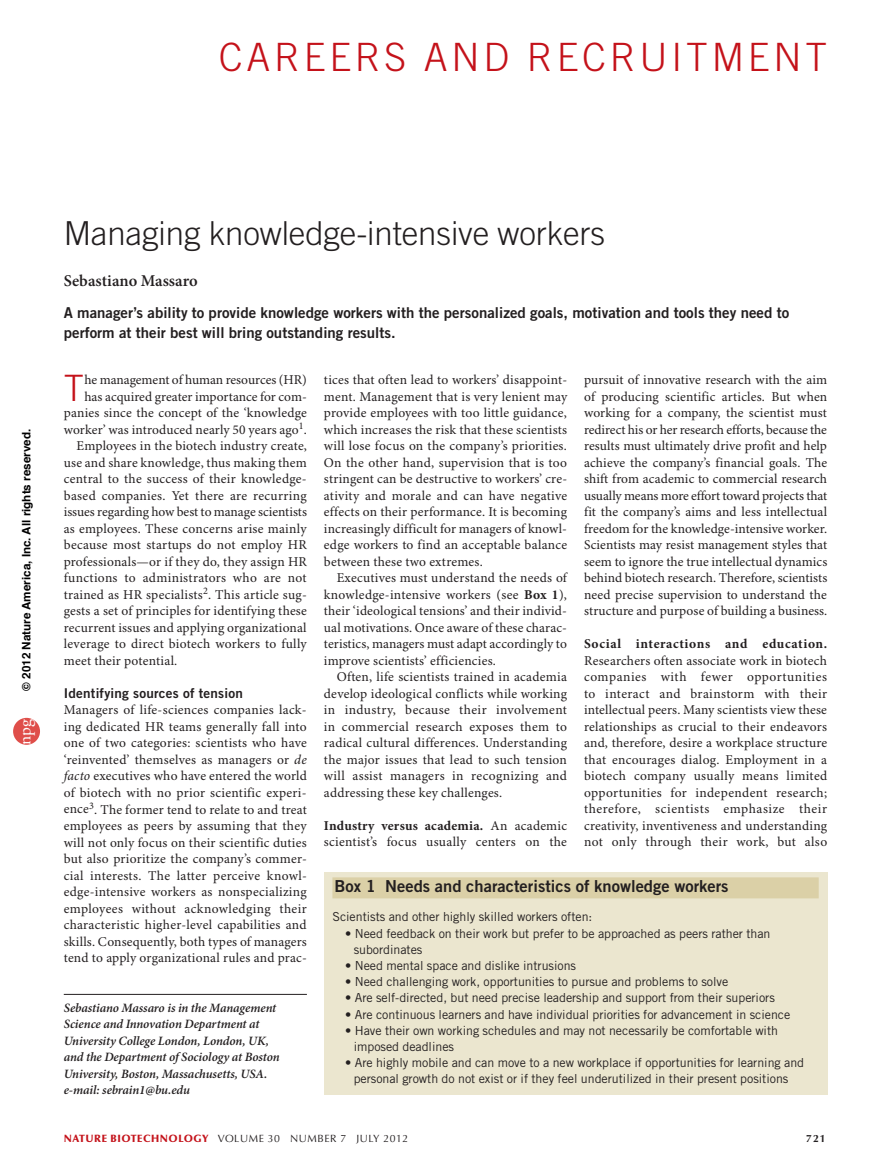
<style>
.page{position:relative;width:891px;height:1175px;background:#fff}
.page>*{position:absolute;margin:0;border:0;box-sizing:border-box;transform-origin:0 0}
.t1{font:300 39px "Trade Gothic LT Std";letter-spacing:.095em;color:#c4121a}
.t2{font:300 36.3px "Trade Gothic LT Std";color:#c4121a}
.t3{font:300 33px "Trade Gothic LT Std";letter-spacing:-.005em;color:#231f20}
.t4{font:17.4px "Adobe Garamond Pro";color:#fff}
.t5{font:16.5px "Trade Gothic LT Std Bd 2";color:#231f20}
.t6{font:600 16.5px "Minion Pro";color:#231f20}
.t7{font:15px/19.5px "Trade Gothic LT Std Bd 2";color:#231f20}
.t8{font:13.5px/16.5px "Minion Pro";letter-spacing:.015em;color:#231f20;text-align:justify}
.t9{font:13.5px "Minion Pro";letter-spacing:-.005em;color:#231f20}
.t10{font:700 13.5px "Minion Pro";letter-spacing:.045em;color:#231f20}
.t11{font:13.5px "Trade Gothic LT Std Bd 2";letter-spacing:.015em;color:#231f20}
.t12{font:italic 600 12.75px/16.5px "Minion Pro";letter-spacing:-.01em;color:#231f20}
.t13{font:12.45px/16.2px "Trade Gothic LT Std";letter-spacing:-.005em;color:#231f20}
.t14{font:700 11.7px "Helvetica";color:#000}
.t15{font:10.5px "Optima LT Std";letter-spacing:.05em;color:#231f20}
.t16{font:700 10.5px "Optima LT Std";color:#231f20}
.s1{font-weight:700}
.s2{font-style:italic}
.s3{font-weight:900;color:#c4121a}
</style>
<div class="page">
<hr style="left:64px;top:994px;width:243px;height:1px;background:#231f20">
<div style="left:324px;top:872px;width:503px;height:222px;background:#ebe6cf"></div>
<div style="left:332px;top:877px;width:487px;height:21px;background:#dbd0a7"></div>
<div style="left:13px;top:718px;width:27px;height:26px;background:#df4e4a;border-radius:50%"></div>
<h1 class="t1" style="left:219px;top:34px;width:599px">careers and recruitm ent</h1>
<p class="t14" style="left:22px;top:690px;width:263px;rotate:-90deg">© 2012 Nature America, Inc. All rights reserved.</p>
<p class="t4" style="left:14px;top:744px;width:28px;rotate:-90deg">npg</p>
<h3 class="t3" style="left:64px;top:214px;width:543px">Managing knowledge-intensive workers</h3>
<p class="t6" style="left:64px;top:271px;width:135px">Sebastiano Massaro</p>
<p class="t7" style="left:64px;top:303px;width:727px">A manager’s ability to provide knowledge workers with the personalized goals, motivation and tools they need to perform at their best will bring outstanding results.</p>
<h2 class="t2" style="left:64px;top:366px;width:22px">T</h2>
<p class="t9" style="left:84px;top:372px;width:224px">he management of human resources (HR)</p>
<p class="t8" style="left:324px;top:372px;width:245px">tices that often lead to workers’ disappoint&shy;ment. Management that is very lenient may provide employees with too little guidance, which increases the risk that these scientists will lose focus on the company’s priorities.<br>On the other hand, supervision that is too stringent can be destructive to workers’ cre&shy;ativity and morale and can have negative effects on their performance. It is becoming increasingly difficult for managers of knowl&shy;edge workers to find an acceptable balance between these two extremes.</p>
<p class="t8" style="left:324px;top:570px;width:245px;text-indent:13px">Executives must understand the needs of knowledge-intensive workers (see <span class="s1">Box 1</span>), their ‘ideological tensions’ and their individ&shy;ual motivations. Once aware of these charac&shy;teristics, managers must adapt accordingly to improve scientists’ efficiencies.</p>
<p class="t8" style="left:324px;top:669px;width:245px;text-indent:13px">Often, life scientists trained in academia develop ideological conflicts while working in industry, because their involvement in commercial research exposes them to radical cultural differences. Understanding the major issues that lead to such tension will assist managers in recognizing and addressing these key challenges.</p>
<p class="t8" style="left:324px;top:818px;width:245px"><span class="s1">Industry versus academia.</span> An academic scientist’s focus usually centers on the</p>
<p class="t8" style="left:584px;top:372px;width:245px">pursuit of innovative research with the aim of producing scientific articles. But when working for a company, the scientist must redirect his or her research efforts, because the results must ultimately drive profit and help achieve the company’s financial goals. The shift from academic to commercial research usually means more effort toward projects that fit the company’s aims and less intellectual freedom for the knowledge-intensive worker.<br>Scientists may resist management styles that seem to ignore the true intellectual dynamics behind biotech research. Therefore, scientists need precise supervision to understand the structure and purpose of building a business.</p>
<p class="t10" style="left:584px;top:636px;width:245px">Social interactions and education.</p>
<p class="t8" style="left:584px;top:653px;width:245px">Researchers often associate work in biotech companies with fewer opportunities to interact and brainstorm with their intellectual peers. Many scientists view these relationships as crucial to their endeavors and, therefore, desire a workplace structure that encourages dialog. Employment in a biotech company usually means limited opportunities for independent research; therefore, scientists emphasize their creativity, inventiveness and understanding not only through their work, but also</p>
<p class="t8" style="left:84px;top:389px;width:224px">has acquired greater importance for com-</p>
<p class="t8" style="left:64px;top:405px;width:245px">panies since the concept of the ‘knowledge</p>
<p class="t8" style="left:64px;top:422px;width:245px">worker’ was introduced nearly 50 years ago<sup>1</sup>.</p>
<p class="t8" style="left:77px;top:438px;width:232px">Employees in the biotech industry create,</p>
<p class="t8" style="left:64px;top:455px;width:245px">use and share knowledge, thus making them</p>
<p class="t8" style="left:64px;top:471px;width:244px">central to the success of their knowledge-</p>
<p class="t8" style="left:64px;top:488px;width:244px">based companies. Yet there are recurring</p>
<p class="t9" style="left:64px;top:504px;width:245px">issues regarding how best to manage scientists</p>
<p class="t8" style="left:64px;top:521px;width:244px">as employees. These concerns arise mainly</p>
<p class="t8" style="left:64px;top:537px;width:245px">because most startups do not employ HR</p>
<p class="t8" style="left:64px;top:554px;width:245px">professionals—or if they do, they assign HR</p>
<p class="t8" style="left:64px;top:570px;width:244px">functions to administrators who are not</p>
<p class="t8" style="left:64px;top:587px;width:245px">trained as HR specialists<sup>2</sup>. This article sug-</p>
<p class="t8" style="left:64px;top:603px;width:245px">gests a set of principles for identifying these</p>
<p class="t8" style="left:64px;top:620px;width:244px">recurrent issues and applying organizational</p>
<p class="t8" style="left:64px;top:636px;width:245px">leverage to direct biotech workers to fully</p>
<p class="t8" style="left:64px;top:653px;width:115px">meet their potential.</p>
<p class="t11" style="left:64px;top:684px;width:181px">Identifying sources of tension</p>
<p class="t8" style="left:64px;top:702px;width:245px">Managers of life-sciences companies lack&shy;ing dedicated HR teams generally fall into one of two categories: scientists who have ‘reinvented’ themselves as managers or <span class="s2">de facto</span> executives who have entered the world of biotech with no prior scientific experi&shy;ence<sup>3</sup>. The former tend to relate to and treat employees as peers by assuming that they will not only focus on their scientific duties but also prioritize the company’s commer&shy;cial interests. The latter perceive knowl&shy;edge-intensive workers as nonspecializing employees without acknowledging their characteristic higher-level capabilities and skills. Consequently, both types of managers tend to apply organizational rules and prac-</p>
<p class="t5" style="left:335px;top:876px;width:396px">Box 1 Needs and characteristics of knowledge workers</p>
<p class="t13" style="left:332px;top:908px;width:261px">Scientists and other highly skilled workers often:</p>
<p class="t13" style="left:354px;top:925px;width:418px;text-indent:-9px">• Need feedback on their work but prefer to be approached as peers rather than subordinates</p>
<p class="t13" style="left:345px;top:957px;width:232px">• Need mental space and dislike intrusions</p>
<p class="t13" style="left:345px;top:973px;width:385px">• Need challenging work, opportunities to pursue and problems to solve</p>
<p class="t13" style="left:345px;top:989px;width:431px">• Are self-directed, but need precise leadership and support from their superiors</p>
<p class="t13" style="left:345px;top:1006px;width:447px">• Are continuous learners and have individual priorities for advancement in science</p>
<p class="t13" style="left:354px;top:1022px;width:426px;text-indent:-9px">• Have their own working schedules and may not necessarily be comfortable with imposed deadlines</p>
<p class="t13" style="left:345px;top:1054px;width:460px;text-align:center">• Are highly mobile and can move to a new workplace if opportunities for learning and personal growth do not exist or if they feel underutilized in their present positions</p>
<p class="t12" style="left:64px;top:999px;width:217px">Sebastiano Massaro is in the Management Science and Innovation Department at University College London, London, UK, and the Department of Sociology at Boston University, Boston, Massachusetts, USA. e-mail: sebrain1@bu.edu</p>
<p class="t15" style="left:64px;top:1132px;width:346px"><span class="s3">NATURE BIOTECHNOLOGY</span> VOLUME 30 NUMBER 7 JULY 2012</p>
<p class="t16" style="left:806px;top:1132px;width:21px">721</p>
</div>
